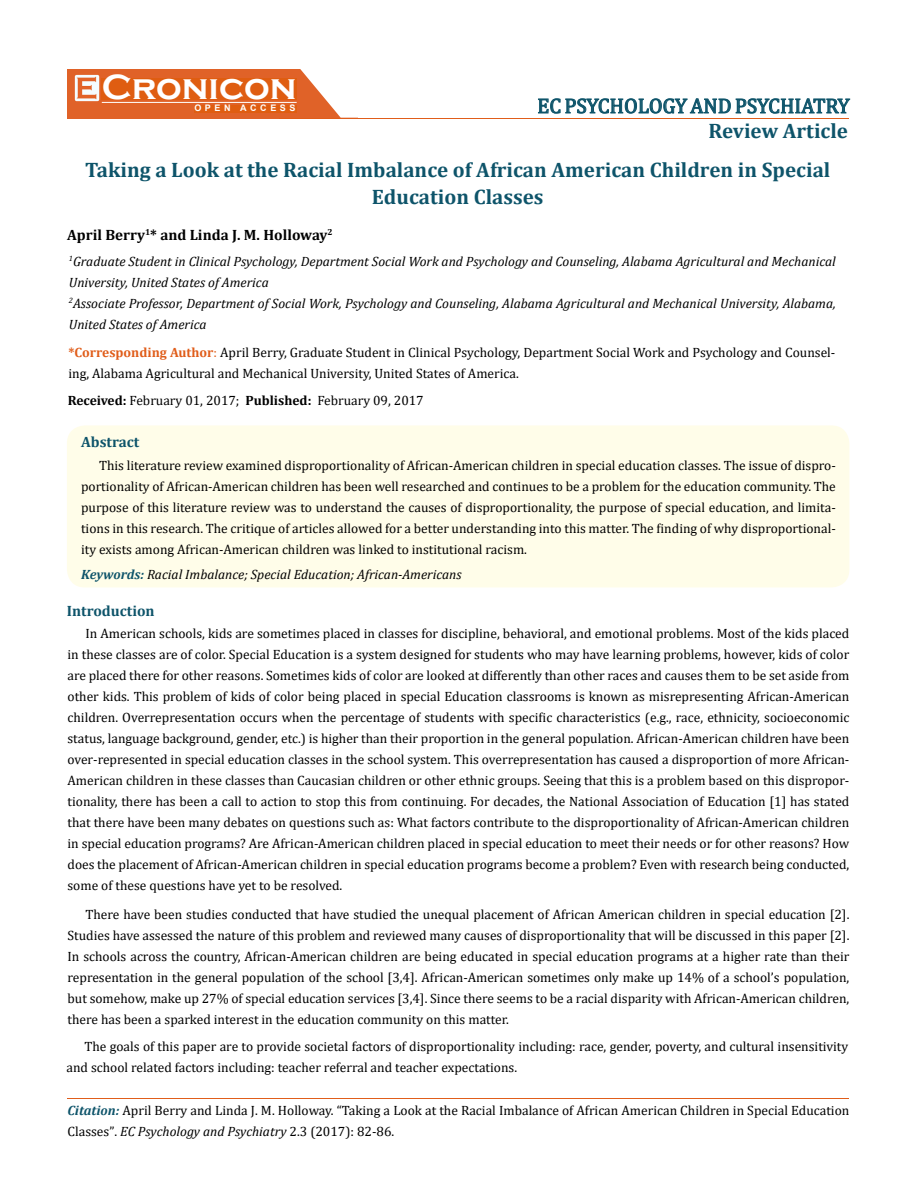
<style>
.page{position:relative;width:917px;height:1190px;background:#fff}
.page>*{position:absolute;margin:0;border:0;box-sizing:border-box;transform-origin:0 0}
.t1{font:700 36px "Copperplate Gothic";color:#fff}
.t2{font:700 21px/38.5px "Cambria";color:#0e546a}
.t3{font:21px "Cambria";color:#0e546a}
.t4{font:700 15px "Cambria";color:#000}
.t5{font:700 15px "Cambria";color:#0e546a}
.t6{font:13.5px/21px "Cambria";color:#000}
.t7{font:italic 13.5px/21px "Cambria";color:#000}
.t8{font:700 9px "Arial";letter-spacing:.4em;color:#fff}
.s1{font-weight:700;color:#e05d1a}
.s2{color:#e05d1a}
.s3{font-weight:700}
.s4{font-weight:700;color:#0e546a}
.s5{font-weight:700;font-style:italic;color:#0e546a}
.s6{font-size:13.35px}
.s7{font-style:italic}
</style>
<div class="page">
<div style="left:67px;top:70px;width:290px;height:49px;background:#e06228"></div>
<svg style="left:300px;top:69px;width:58px;height:49px"></svg>
<img style="left:75px;top:75px;width:24px;height:26px">
<div style="left:102px;top:79px;width:195px;height:21px;background:#df5d11"></div>
<div style="left:194px;top:105px;width:103px;height:7px;background:#df5d11"></div>
<svg style="left:538px;top:98px;width:312px;height:16px"></svg>
<hr style="left:102px;top:102px;width:194px;height:1px;background:#fff">
<hr style="left:279px;top:118px;width:569px;height:1px;background:#e05d1a">
<hr style="left:67px;top:1098px;width:782px;height:1px;background:#e05d1a">
<div style="left:67px;top:425px;width:782px;height:162px;background:#fffde9;border-radius:18px"></div>
<h1 class="t1" style="left:102px;top:68px;width:196px">Cronicon</h1>
<p class="t8" style="left:194px;top:102px;width:103px">OPEN ACCESS</p>
<h2 class="t3" style="left:537px;top:93px;width:314px">EC PSYCHOLOGY AND PSYCHIATRY</h2>
<h2 class="t2" style="left:85px;top:111px;width:764px;text-indent:623px">Review Article<br>Taking a Look at the Racial Imbalance of African American Children in Special</h2>
<h2 class="t2" style="left:372px;top:176px;width:173px">Education Classes</h2>
<p class="t4" style="left:67px;top:224px;width:267px">April Berry<sup>1</sup>* and Linda J. M. Holloway<sup>2</sup></p>
<p class="t7" style="left:69px;top:250px;width:768px"><sup>1</sup>Graduate Student in Clinical Psychology, Department Social Work and Psychology and Counseling, Alabama Agricultural and Mechanical University, United States of America<br><sup>2</sup>Associate Professor, Department of Social Work, Psychology and Counseling, Alabama Agricultural and Mechanical University, Alabama, United States of America</p>
<p class="t6" style="left:68px;top:342px;width:768px"><span class="s1">*Corresponding Author</span><span class="s2">:</span> April Berry, Graduate Student in Clinical Psychology, Department Social Work and Psychology and Counsel&shy;ing, Alabama Agricultural and Mechanical University, United States of America.</p>
<p class="t6" style="left:68px;top:390px;width:357px"><span class="s3">Received:</span> February 01, 2017; <span class="s3">Published:</span> February 09, 2017</p>
<p class="t5" style="left:81px;top:431px;width:60px">Abstract</p>
<p class="t6" style="left:81px;top:454px;width:756px;text-align:justify;text-indent:18px">This literature review examined disproportionality of African-American children in special education classes. The issue of dispro&shy;portionality of African-American children has been well researched and continues to be a problem for the education community. The purpose of this literature review was to understand the causes of disproportionality, the purpose of special education, and limita&shy;tions in this research. The critique of articles allowed for a better understanding into this matter. The finding of why disproportional&shy;ity exists among African-American children was linked to institutional racism.</p>
<p class="t7" style="left:81px;top:563px;width:382px"><span class="s4">Keywords:</span> Racial Imbalance; Special Education; African-Americans</p>
<p class="t5" style="left:67px;top:600px;width:89px">Introduction</p>
<p class="t6" style="left:67px;top:622px;width:783px;text-align:justify;text-indent:18px">In American schools, kids are sometimes placed in classes for discipline, behavioral, and emotional problems. Most of the kids placed in these classes are of color. Special Education is a system designed for students who may have learning problems, however, kids of color are placed there for other reasons. Sometimes kids of color are looked at differently than other races and causes them to be set aside from other kids. This problem of kids of color being placed in special Education classrooms is known as misrepresenting African-American children. Overrepresentation occurs when the percentage of students with specific characteristics (e.g., race, ethnicity, socioeconomic status, language background, gender, etc.) is higher than their proportion in the general population. African-American children have been over-represented in special education classes in the school system. This overrepresentation has caused a disproportion of more African-American children in these classes than Caucasian children or other ethnic groups. Seeing that this is a problem based on this dispropor&shy;tionality, there has been a call to action to stop this from continuing. For decades, the National Association of Education [1] has stated that there have been many debates on questions such as: What factors contribute to the disproportionality of African-American children in special education programs? Are African-American children placed in special education to meet their needs or for other reasons? How does the placement of African-American children in special education programs become a problem? Even with research being conducted, some of these questions have yet to be resolved.</p>
<p class="t6" style="left:67px;top:904px;width:783px;text-align:justify;text-indent:18px">There have been studies conducted that have studied the unequal placement of African American children in special education [2].<br>Studies have assessed the nature of this problem and reviewed many causes of disproportionality that will be discussed in this paper [2].<br>In schools across the country, African-American children are being educated in special education programs at a higher rate than their representation in the general population of the school [3,4]. African-American sometimes only make up 14% of a school’s population, but somehow, make up 27% of special education services [3,4]. Since there seems to be a racial disparity with African-American children, there has been a sparked interest in the education community on this matter.</p>
<p class="t6" style="left:66px;top:1036px;width:783px;text-indent:18px">The goals of this paper are to provide societal factors of disproportionality including: race, gender, poverty, and cultural insensitivity and school related factors including: teacher referral and teacher expectations.</p>
<p class="t6" style="left:67px;top:1099px;width:783px"><span class="s5">Citation:</span> April Berry and Linda J. M. Holloway. “Taking a Look at the Racial Imbalance of African American Children in Special Education<br>Classes”<span class="s6">.</span> <span class="s7">EC Psychology and Psychiatry</span> <span class="s6">2</span>.3 (2017): 82-86.</p>
</div>
